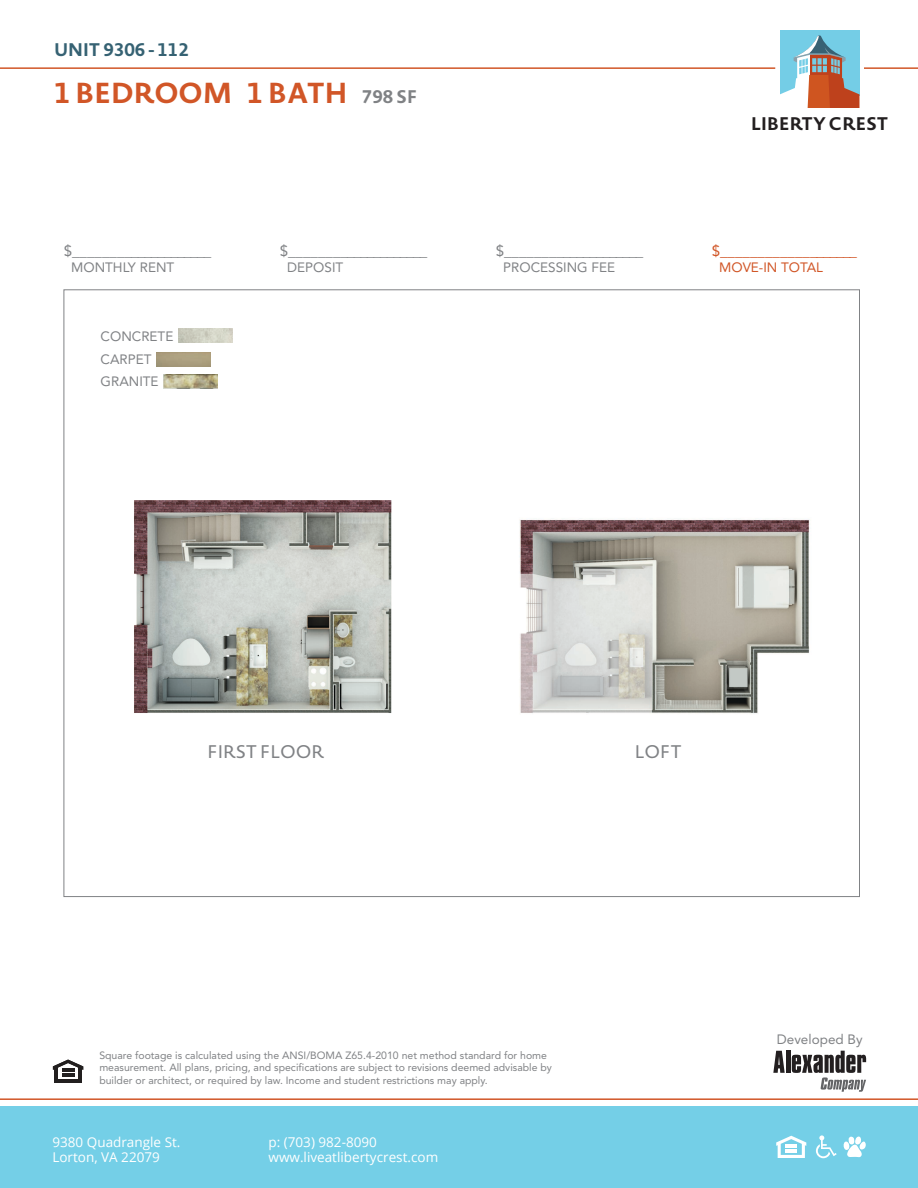
<style>
.page{position:relative;width:918px;height:1188px;background:#fff}
.page>*{position:absolute;margin:0;border:0;box-sizing:border-box;transform-origin:0 0}
.t1{font:700 28.5px "Novel Sans Pro";color:#d15627}
.t2{font:18px "Novel Sans Pro";color:#808285}
.t3{font:700 18px "Novel Sans Pro";color:#231f20}
.t4{font:700 18px "Novel Sans Pro";color:#366273}
.t5{font:15px "Avenir";color:#808285}
.t6{font:15px "Avenir";color:#d15627}
.t7{font:13.5px "Open Sans";color:#fff}
.t8{font:13.5px/23px "Avenir";color:#808285}
.t9{font:13.5px "Avenir";color:#d15627}
.t10{font:10.5px/12.6px "Avenir";color:#808285}
.s1{font-size:18px;color:#808285}
</style>
<div class="page">
<div style="left:780px;top:30px;width:80px;height:65px;background:#74cde6"></div>
<svg style="left:780px;top:35px;width:79px;height:72px"></svg>
<hr style="left:864px;top:67px;width:54px;height:2px;background:#d15627">
<hr style="left:0;top:67px;width:775px;height:2px;background:#d15627">
<svg style="left:773px;top:1051px;width:12px;height:22px"></svg>
<hr style="left:786px;top:1051px;width:4px;height:22px;background:#231f20">
<svg style="left:792px;top:1051px;width:74px;height:41px"></svg>
<hr style="left:54px;top:1067px;width:3px;height:14px;background:#221f1f">
<hr style="left:79px;top:1067px;width:3px;height:14px;background:#221f1f">
<hr style="left:54px;top:1079px;width:28px;height:3px;background:#221f1f">
<svg style="left:53px;top:1060px;width:30px;height:16px"></svg>
<img style="left:178px;top:328px;width:54px;height:14px">
<img style="left:164px;top:375px;width:54px;height:14px">
<div style="left:0;top:1106px;width:918px;height:82px;background:#74cfe7"></div>
<hr style="left:0;top:1098px;width:918px;height:2px;background:#d15627">
<svg style="left:816px;top:1135px;width:21px;height:23px"></svg>
<svg style="left:776px;top:1136px;width:30px;height:22px"></svg>
<svg style="left:843px;top:1136px;width:23px;height:21px"></svg>
<img style="left:134px;top:500px;width:258px;height:213px">
<img style="left:519px;top:519px;width:291px;height:195px">
<p class="t4" style="left:54px;top:36px;width:136px">UNIT 9306 - 112</p>
<p class="t1" style="left:54px;top:72px;width:365px">1 BEDROOM 1 BATH <span class="s1">798 SF</span></p>
<h2 class="t3" style="left:751px;top:110px;width:139px">LIBERTY CREST</h2>
<h3 class="t5" style="left:64px;top:242px;width:149px">$____________________</h3>
<h3 class="t5" style="left:280px;top:242px;width:149px">$____________________</h3>
<h3 class="t5" style="left:496px;top:242px;width:149px">$____________________</h3>
<h3 class="t6" style="left:712px;top:242px;width:147px">$___________________</h3>
<p class="t8" style="left:71px;top:256px;width:105px">MONTHLY RENT</p>
<p class="t8" style="left:287px;top:256px;width:58px">DEPOSIT</p>
<p class="t8" style="left:503px;top:256px;width:113px">PROCESSING FEE</p>
<p class="t9" style="left:719px;top:259px;width:105px">MOVE-IN TOTAL</p>
<p class="t8" style="left:101px;top:324px;width:74px">CONCRETE<br>CARPET<br>GRANITE</p>
<p class="t2" style="left:208px;top:739px;width:119px">FIRST FLOOR</p>
<p class="t2" style="left:635px;top:739px;width:49px">LOFT</p>
<p class="t10" style="left:99px;top:1049px;width:454px">Square footage is calculated using the ANSI/BOMA Z65.4-2010 net method standard for home measurement. All plans, pricing, and specifications are subject to revisions deemed advisable by builder or architect, or required by law. Income and student restrictions may apply.</p>
<p class="t7" style="left:52px;top:1133px;width:129px">9380 Quadrangle St.</p>
<p class="t7" style="left:268px;top:1133px;width:110px">p: (703) 982-8090</p>
<p class="t7" style="left:52px;top:1148px;width:109px">Lorton, VA 22079</p>
<p class="t7" style="left:268px;top:1148px;width:171px">www.liveatlibertycrest.com</p>
<p class="t8" style="left:777px;top:1028px;width:87px">Developed By</p>
</div>
